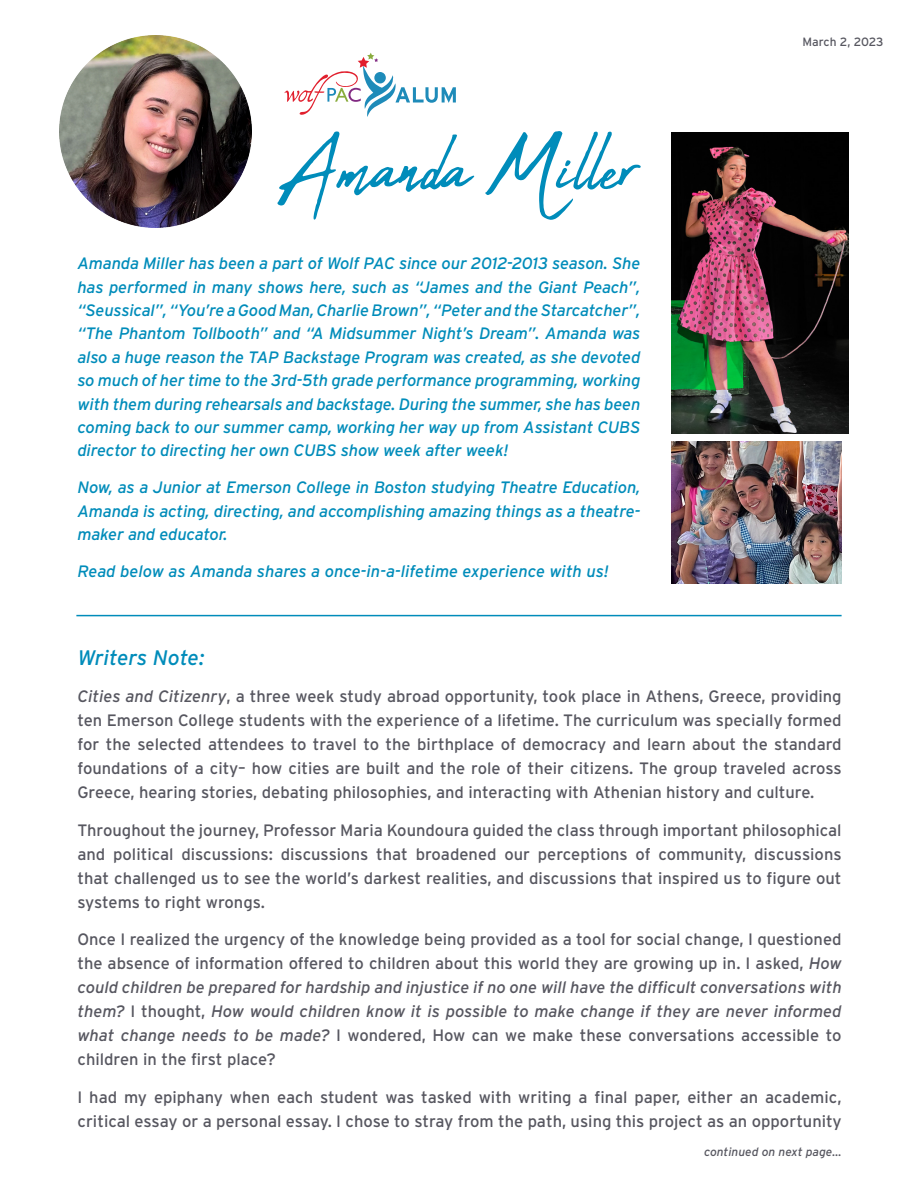
<style>
.page{position:relative;width:918px;height:1188px;background:#fff}
.page>*{position:absolute;margin:0;border:0;box-sizing:border-box;transform-origin:0 0}
.t1{font:104.25px "Abuget";color:#008cba}
.t2{font:italic 21px "Interstate";letter-spacing:-.005em;color:#008cba}
.t3{font:16.5px/24px "Interstate";color:#575760;text-align:justify}
.t4{font:italic 16.5px/23.4px "Interstate";letter-spacing:-.01em;color:#008cba;text-align:justify}
.t5{font:italic 12px "Interstate";color:#575760}
.t6{font:12px "Interstate";letter-spacing:-.02em;color:#575760}
.s1{font-style:italic}
</style>
<div class="page">
<img style="left:60px;top:36px;width:191px;height:192px">
<svg style="left:284px;top:53px;width:172px;height:64px"></svg>
<hr style="left:76px;top:615px;width:766px;height:1px;background:#008cba">
<img style="left:672px;top:442px;width:170px;height:141px">
<img style="left:672px;top:132px;width:176px;height:301px">
<p class="t1" style="left:278px;top:109px;width:361px">Amanda Miller</p>
<p class="t4" style="left:77px;top:252px;width:565px">Amanda Miller has been a part of Wolf PAC since our 2012-2013 season. She has performed in many shows here, such as “James and the Giant Peach”, “Seussical”, “You’re a Good Man, Charlie Brown”, “Peter and the Starcatcher”, “The Phantom Tollbooth” and “A Midsummer Night’s Dream”. Amanda was also a huge reason the TAP Backstage Program was created, as she devoted so much of her time to the 3rd-5th grade performance programming, working with them during rehearsals and backstage. During the summer, she has been coming back to our summer camp, working her way up from Assistant CUBS director to directing her own CUBS show week after week!</p>
<p class="t4" style="left:77px;top:476px;width:564px">Now, as a Junior at Emerson College in Boston studying Theatre Education, Amanda is acting, directing, and accomplishing amazing things as a theatre&shy;maker and educator.</p>
<p class="t4" style="left:77px;top:559px;width:533px">Read below as Amanda shares a once-in-a-lifetime experience with us!</p>
<p class="t6" style="left:802px;top:35px;width:82px">March 2, 2023</p>
<p class="t2" style="left:77px;top:646px;width:128px">Writers Note:</p>
<p class="t3" style="left:77px;top:684px;width:766px"><span class="s1">Cities and Citizenry</span>, a three week study abroad opportunity, took place in Athens, Greece, providing ten Emerson College students with the experience of a lifetime. The curriculum was specially formed for the selected attendees to travel to the birthplace of democracy and learn about the standard foundations of a city– how cities are built and the role of their citizens. The group traveled across Greece, hearing stories, debating philosophies, and interacting with Athenian history and culture.</p>
<p class="t3" style="left:77px;top:818px;width:766px">Throughout the journey, Professor Maria Koundoura guided the class through important philosophical and political discussions: discussions that broadened our perceptions of community, discussions that challenged us to see the world’s darkest realities, and discussions that inspired us to figure out systems to right wrongs.</p>
<p class="t3" style="left:77px;top:927px;width:766px">Once I realized the urgency of the knowledge being provided as a tool for social change, I questioned the absence of information offered to children about this world they are growing up in. I asked, <span class="s1">How could children be prepared for hardship and injustice if no one will have the difficult conversations with them?</span> I thought, <span class="s1">How would children know it is possible to make change if they are never informed what change needs to be made?</span> I wondered, How can we make these conversations accessible to children in the first place?</p>
<p class="t3" style="left:77px;top:1085px;width:766px">I had my epiphany when each student was tasked with writing a final paper, either an academic, critical essay or a personal essay. I chose to stray from the path, using this project as an opportunity</p>
<p class="t5" style="left:704px;top:1145px;width:139px">continued on next page…</p>
</div>
